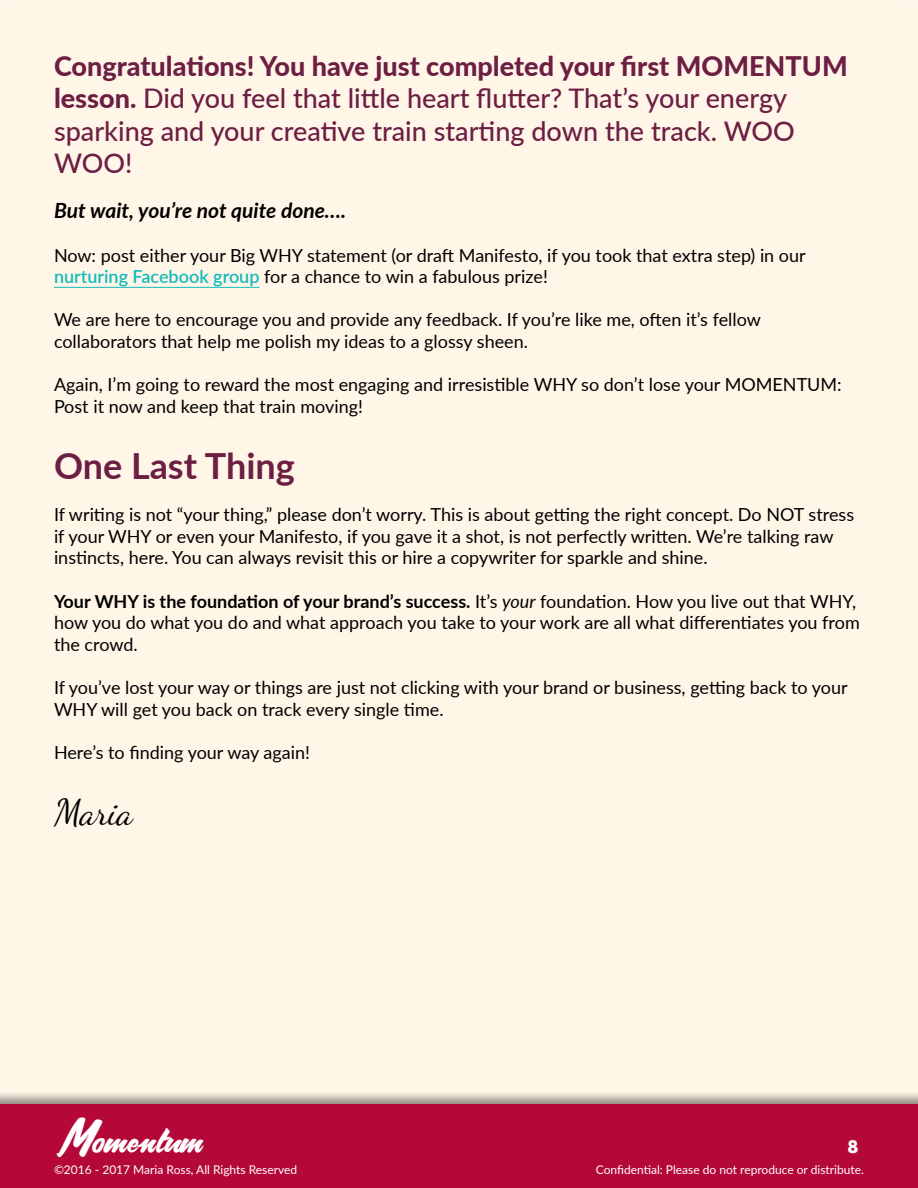
<style>
.page{position:relative;width:918px;height:1188px;background:#fff}
.page>*{position:absolute;margin:0;border:0;box-sizing:border-box;transform-origin:0 0}
.t1{font:700 36px "Lato";color:#6d1e43}
.t2{font:36px "Dancing Script OT";color:#000}
.t3{font:33px "Carosello";color:#fff}
.t4{font:500 27px/32.4px "Lato";color:#6d1e43}
.t5{font:italic 700 21px "Lato";color:#000}
.t6{font:18px/21.6px "Lato";color:#000}
.t7{font:700 18px "Intrepid";color:#fff}
.t8{font:12px "Lato";color:#fff}
.s1{font-weight:800}
.s2{font-weight:600;color:#14bbbb}
.s3{font-weight:700}
.s4{font-style:italic}
.s5{font-size:47.85px}
</style>
<div class="page">
<div style="left:0;top:1091px;width:918px;height:97px;background:#000;opacity:.45"></div>
<div style="left:0;top:1104px;width:918px;height:84px;background:#b30838"></div>
<hr style="left:54px;top:287px;width:206px;height:1px;background:#14bbbb">
<h3 class="t4" style="left:54px;top:49px;width:795px"><span class="s1">Congratulations! You have just completed your first MOMENTUM lesson.</span> Did you feel that little heart flutter? That’s your energy sparking and your creative train starting down the track. WOO WOO!</h3>
<p class="t5" style="left:54px;top:195px;width:294px">But wait, you’re not quite done….</p>
<p class="t6" style="left:54px;top:243px;width:753px">Now: post either your Big WHY statement (or draft Manifesto, if you took that extra step) in our <span class="s2">nurturing Facebook group</span> for a chance to win a fabulous prize!</p>
<p class="t6" style="left:54px;top:308px;width:708px">We are here to encourage you and provide any feedback. If you’re like me, often it’s fellow collaborators that help me polish my ideas to a glossy sheen.</p>
<p class="t6" style="left:54px;top:373px;width:789px">Again, I’m going to reward the most engaging and irresistible WHY so don’t lose your MOMENTUM:<br>Post it now and keep that train moving!</p>
<h1 class="t1" style="left:54px;top:440px;width:242px">One Last Thing</h1>
<p class="t6" style="left:54px;top:503px;width:802px">If writing is not “your thing,” please don’t worry. This is about getting the right concept. Do NOT stress if your WHY or even your Manifesto, if you gave it a shot, is not perfectly written. We’re talking raw instincts, here. You can always revisit this or hire a copywriter for sparkle and shine.</p>
<p class="t6" style="left:54px;top:590px;width:807px"><span class="s3">Your WHY is the foundation of your brand’s success.</span> It’s <span class="s4">your</span> foundation. How you live out that WHY, how you do what you do and what approach you take to your work are all what differentiates you from the crowd.</p>
<p class="t6" style="left:54px;top:676px;width:795px">If you’ve lost your way or things are just not clicking with your brand or business, getting back to your<br>WHY will get you back on track every single time.</p>
<p class="t6" style="left:54px;top:741px;width:258px">Here’s to finding your way again!</p>
<h1 class="t2" style="left:54px;top:791px;width:81px">Maria</h1>
<h2 class="t3" style="left:64px;top:1125px;width:141px"><span class="s5">M</span>omentum</h2>
<p class="t7" style="left:848px;top:1136px;width:12px">8</p>
<p class="t8" style="left:54px;top:1161px;width:245px">©2016 - 2017 Maria Ross, All Rights Reserved</p>
<p class="t8" style="left:596px;top:1161px;width:270px">Confidential: Please do not reproduce or distribute.</p>
</div>
